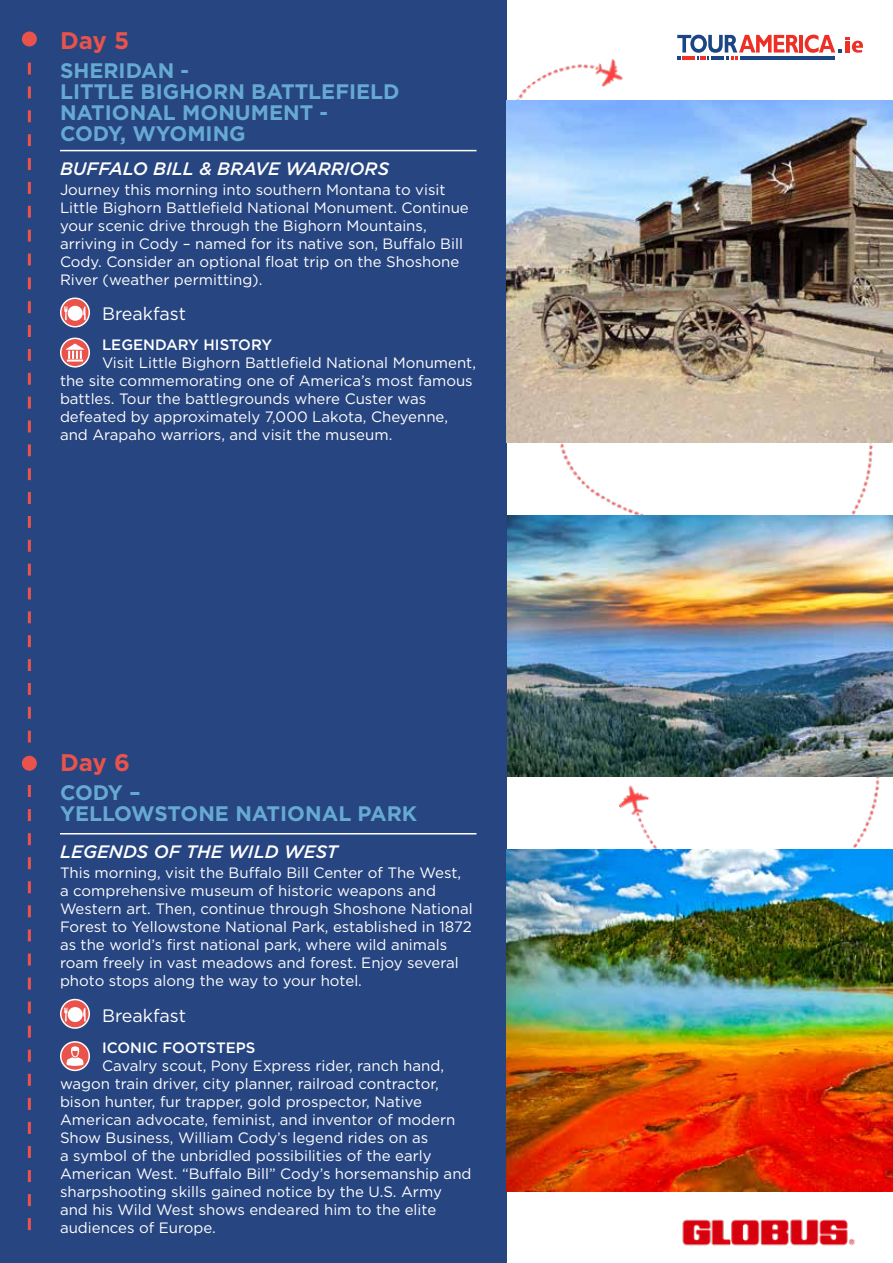
<style>
.page{position:relative;width:893px;height:1263px;background:#fff}
.page>*{position:absolute;margin:0;border:0;box-sizing:border-box;transform-origin:0 0}
.t1{font:700 24px "Gotham";letter-spacing:-.01em;color:#e9534b}
.t2{font:700 21px/21px "Gotham";color:#66aad4}
.t3{font:italic 500 18px "Gotham";color:#fff}
.t4{font:18px "Gotham";color:#fff}
.t5{font:15px/18px "Gotham";color:#fff}
.t6{font:500 15px "Gotham";color:#fff}
</style>
<div class="page">
<img style="left:506px;top:442px;width:387px;height:407px">
<img style="left:506px;top:516px;width:387px;height:260px">
<div style="left:0;top:0;width:506px;height:1263px;background:#274580"></div>
<img style="left:682px;top:1219px;width:173px;height:27px">
<hr style="left:799px;top:35px;width:4px;height:18px;background:#ed2f26">
<svg style="left:677px;top:35px;width:122px;height:25px"></svg>
<hr style="left:711px;top:56px;width:13px;height:4px;background:#1c4584">
<hr style="left:741px;top:56px;width:94px;height:4px;background:#1c4584">
<svg style="left:805px;top:35px;width:58px;height:18px"></svg>
<img style="left:506px;top:849px;width:387px;height:343px">
<img style="left:506px;top:100px;width:387px;height:342px">
<div style="left:22px;top:32px;width:15px;height:15px;background:#e9534b;border-radius:50%"></div>
<div style="left:22px;top:756px;width:15px;height:15px;background:#e9534b;border-radius:50%"></div>
<svg style="left:28px;top:63px;width:3px;height:679px"></svg>
<svg style="left:28px;top:785px;width:3px;height:445px"></svg>
<hr style="left:60px;top:833px;width:416px;height:1px;background:#fff">
<hr style="left:60px;top:150px;width:416px;height:1px;background:#fff">
<svg style="left:61px;top:298px;width:28px;height:29px"></svg>
<div style="left:60px;top:297px;width:30px;height:30px;border:2px solid #fff;border-radius:50%"></div>
<svg style="left:64px;top:306px;width:22px;height:15px"></svg>
<svg style="left:61px;top:338px;width:28px;height:29px"></svg>
<div style="left:60px;top:338px;width:30px;height:30px;border:2px solid #fff;border-radius:50%"></div>
<svg style="left:66px;top:344px;width:18px;height:18px"></svg>
<svg style="left:61px;top:999px;width:28px;height:29px"></svg>
<div style="left:60px;top:999px;width:30px;height:30px;border:2px solid #fff;border-radius:50%"></div>
<svg style="left:64px;top:1007px;width:22px;height:15px"></svg>
<svg style="left:61px;top:1042px;width:28px;height:28px"></svg>
<div style="left:60px;top:1041px;width:30px;height:30px;border:2px solid #fff;border-radius:50%"></div>
<svg style="left:67px;top:1045px;width:16px;height:21px"></svg>
<h1 class="t1" style="left:60px;top:25px;width:71px">Day 5</h1>
<h2 class="t2" style="left:60px;top:60px;width:341px">SHERIDAN -<br>LITTLE BIGHORN BATTLEFIELD<br>NATIONAL MONUMENT -<br>CODY, WYOMING</h2>
<p class="t3" style="left:60px;top:156px;width:331px">BUFFALO BILL &amp; BRAVE WARRIORS</p>
<p class="t5" style="left:60px;top:181px;width:410px">Journey this morning into southern Montana to visit Little Bighorn Battlefield National Monument. Continue your scenic drive through the Bighorn Mountains, arriving in Cody – named for its native son, Buffalo Bill Cody. Consider an optional float trip on the Shoshone River (weather permitting).</p>
<p class="t4" style="left:102px;top:302px;width:86px">Breakfast</p>
<p class="t6" style="left:102px;top:334px;width:172px">LEGENDARY HISTORY</p>
<p class="t5" style="left:60px;top:353px;width:417px;text-indent:42px">Visit Little Bighorn Battlefield National Monument, the site commemorating one of America’s most famous battles. Tour the battlegrounds where Custer was defeated by approximately 7,000 Lakota, Cheyenne, and Arapaho warriors, and visit the museum.</p>
<h1 class="t1" style="left:60px;top:747px;width:71px">Day 6</h1>
<h2 class="t2" style="left:60px;top:782px;width:359px">CODY –<br>YELLOWSTONE NATIONAL PARK</h2>
<p class="t3" style="left:60px;top:839px;width:279px">LEGENDS OF THE WILD WEST</p>
<p class="t5" style="left:60px;top:864px;width:414px">This morning, visit the Buffalo Bill Center of The West, a comprehensive museum of historic weapons and Western art. Then, continue through Shoshone National Forest to Yellowstone National Park, established in 1872 as the world’s first national park, where wild animals roam freely in vast meadows and forest. Enjoy several photo stops along the way to your hotel.</p>
<p class="t4" style="left:102px;top:1004px;width:86px">Breakfast</p>
<p class="t6" style="left:102px;top:1038px;width:155px">ICONIC FOOTSTEPS</p>
<p class="t5" style="left:60px;top:1056px;width:413px;text-indent:42px">Cavalry scout, Pony Express rider, ranch hand, wagon train driver, city planner, railroad contractor, bison hunter, fur trapper, gold prospector, Native American advocate, feminist, and inventor of modern Show Business, William Cody’s legend rides on as<br>a symbol of the unbridled possibilities of the early American West. “Buffalo Bill” Cody’s horsemanship and sharpshooting skills gained notice by the U.S. Army and his Wild West shows endeared him to the elite audiences of Europe.</p>
</div>
